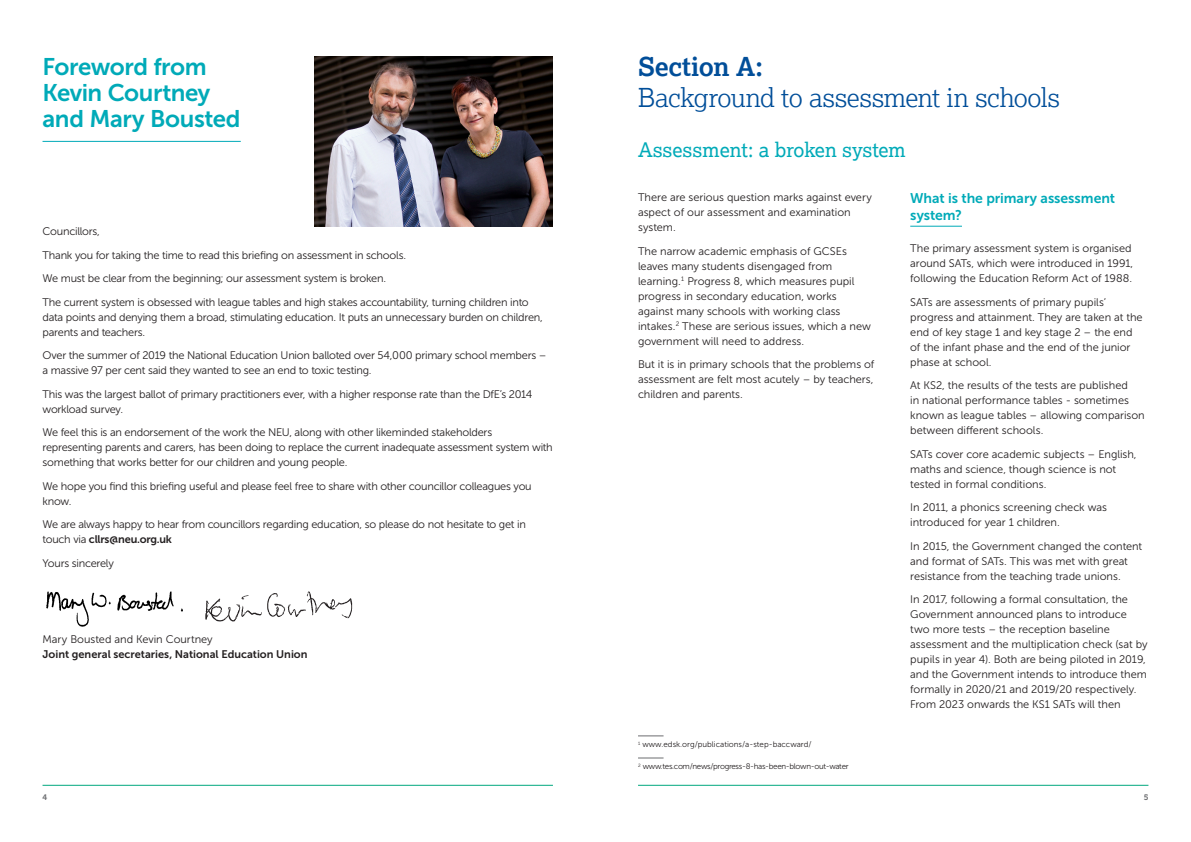
<style>
.page{position:relative;width:1191px;height:842px;background:#fff}
.page>*{position:absolute;margin:0;border:0;box-sizing:border-box;transform-origin:0 0}
.Main_heads{font:300 26px/31px "Lexia";letter-spacing:-.015em;color:#014e99}
.Main_heads-2{font:24px/26px "Museo Sans 700";letter-spacing:-.015em;color:#00aab8}
.Sub_Heading{font:20px "Lexia";color:#00aab8}
.Sub_Head_Museo_Rule{font:14px/17px "Museo Sans 700";letter-spacing:-.005em;color:#00aab8}
.Body_style{font:11px/15px "Museo Sans 300";letter-spacing:-.015em;color:#231f20}
.Body_style-2{font:11px "Museo Sans 700";color:#231f20}
.Footnote{font:8px "Museo Sans 300";letter-spacing:-.04em;color:#231f20}
.Footnote-2{font:8px "Museo Sans 300";color:#231f20}
.t1{font:8px "Museo 700";color:#6c6d70}
.s1{font-family:"Museo Sans 700"}
.s2{font-weight:700}
</style>
<div class="page">
<hr style="left:43px;top:785px;width:510px;height:1px;background:#00a77d">
<hr style="left:638px;top:785px;width:510px;height:1px;background:#00a77d">
<img style="left:46px;top:591px;width:137px;height:36px">
<img style="left:205px;top:591px;width:148px;height:31px">
<hr style="left:43px;top:141px;width:198px;height:1px;background:#00aab8">
<img style="left:315px;top:57px;width:238px;height:170px">
<hr style="left:910px;top:226px;width:52px;height:1px;background:#00aab8">
<svg style="left:638px;top:758px;width:25px;height:1px"></svg>
<svg style="left:638px;top:736px;width:25px;height:1px"></svg>
<p class="Main_heads-2" style="left:43px;top:53px;width:199px">Foreword from<br>Kevin Courtney and Mary Bousted</p>
<p class="Body_style" style="left:43px;top:224px;width:59px">Councillors,</p>
<p class="Body_style" style="left:43px;top:247px;width:365px">Thank you for taking the time to read this briefing on assessment in schools.</p>
<p class="Body_style" style="left:43px;top:271px;width:345px">We must be clear from the beginning; our assessment system is broken.</p>
<p class="Body_style" style="left:43px;top:294px;width:502px">The current system is obsessed with league tables and high stakes accountability, turning children into data points and denying them a broad, stimulating education. It puts an unnecessary burden on children, parents and teachers.</p>
<p class="Body_style" style="left:43px;top:348px;width:505px">Over the summer of 2019 the National Education Union balloted over 54,000 primary school members – a massive 97 per cent said they wanted to see an end to toxic testing.</p>
<p class="Body_style" style="left:43px;top:386px;width:491px">This was the largest ballot of primary practitioners ever, with a higher response rate than the DfE’s 2014 workload survey.</p>
<p class="Body_style" style="left:43px;top:425px;width:512px">We feel this is an endorsement of the work the NEU, along with other likeminded stakeholders representing parents and carers, has been doing to replace the current inadequate assessment system with something that works better for our children and young people.</p>
<p class="Body_style" style="left:43px;top:478px;width:491px">We hope you find this briefing useful and please feel free to share with other councillor colleagues you know.</p>
<p class="Body_style" style="left:43px;top:517px;width:485px">We are always happy to hear from councillors regarding education, so please do not hesitate to get in touch via <span class="s1">cllrs@neu.org.uk</span></p>
<p class="Body_style" style="left:43px;top:555px;width:73px">Yours sincerely</p>
<p class="Body_style" style="left:43px;top:632px;width:172px">Mary Bousted and Kevin Courtney</p>
<p class="Body_style-2" style="left:43px;top:648px;width:266px">Joint general secretaries, National Education Union</p>
<p class="Main_heads" style="left:638px;top:51px;width:423px"><span class="s2">Section A:<br></span>Background to assessment in schools</p>
<p class="Sub_Heading" style="left:638px;top:137px;width:269px">Assessment: a broken system</p>
<p class="Body_style" style="left:638px;top:190px;width:235px">There are serious question marks against every aspect of our assessment and examination system.</p>
<p class="Body_style" style="left:638px;top:243px;width:234px">The narrow academic emphasis of GCSEs leaves many students disengaged from learning.<sup>1</sup> Progress 8, which measures pupil progress in secondary education, works against many schools with working class intakes.<sup>2</sup> These are serious issues, which a new government will need to address.</p>
<p class="Body_style" style="left:638px;top:357px;width:238px;text-align:justify">But it is in primary schools that the problems of assessment are felt most acutely – by teachers, children and parents.</p>
<p class="Footnote-2" style="left:638px;top:740px;width:175px"><sup>1</sup> www.edsk.org/publications/a-step-baccward/</p>
<p class="Footnote" style="left:638px;top:762px;width:212px"><sup>2</sup> www.tes.com/news/progress-8-has-been-blown-out-water</p>
<p class="Sub_Head_Museo_Rule" style="left:910px;top:190px;width:206px">What is the primary assessment system?</p>
<p class="Body_style" style="left:910px;top:241px;width:224px">The primary assessment system is organised around SATs, which were introduced in 1991, following the Education Reform Act of 1988.</p>
<p class="Body_style" style="left:910px;top:295px;width:234px">SATs are assessments of primary pupils’ progress and attainment. They are taken at the end of key stage 1 and key stage 2 – the end of the infant phase and the end of the junior phase at school.</p>
<p class="Body_style" style="left:910px;top:378px;width:236px">At KS2, the results of the tests are published<br>in national performance tables - sometimes known as league tables – allowing comparison between different schools.</p>
<p class="Body_style" style="left:910px;top:447px;width:228px">SATs cover core academic subjects – English, maths and science, though science is not tested in formal conditions.</p>
<p class="Body_style" style="left:910px;top:500px;width:198px">In 2011, a phonics screening check was introduced for year 1 children.</p>
<p class="Body_style" style="left:910px;top:539px;width:233px">In 2015, the Government changed the content and format of SATs. This was met with great resistance from the teaching trade unions.</p>
<p class="Body_style" style="left:910px;top:592px;width:239px">In 2017, following a formal consultation, the Government announced plans to introduce two more tests – the reception baseline assessment and the multiplication check (sat by pupils in year 4). Both are being piloted in 2019, and the Government intends to introduce them formally in 2020/21 and 2019/20 respectively.<br>From 2023 onwards the KS1 SATs will then</p>
<p class="t1" style="left:43px;top:792px;width:6px">4</p>
<p class="t1" style="left:1143px;top:792px;width:6px">5</p>
</div>
